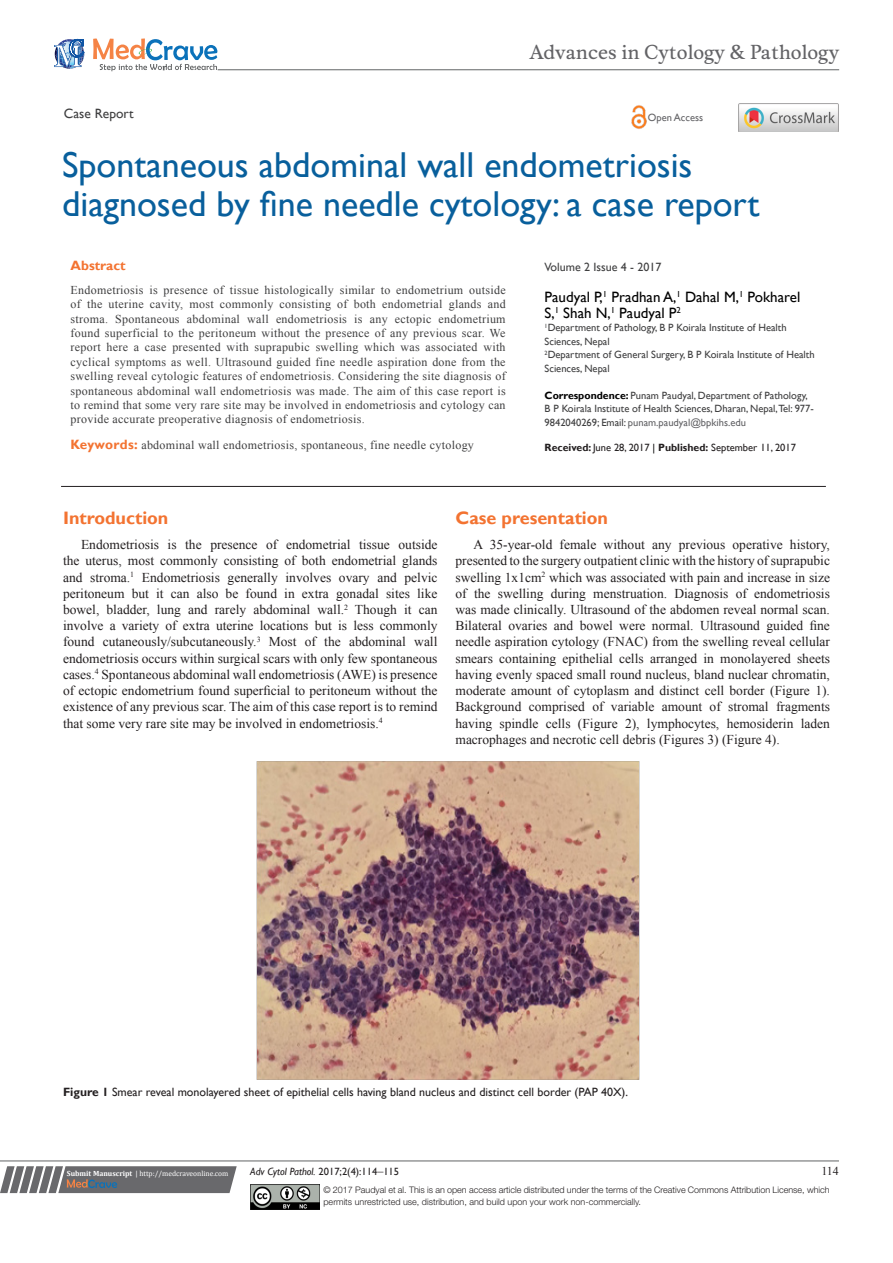
<style>
.page{position:relative;width:893px;height:1263px;background:#fff}
.page>*{position:absolute;margin:0;border:0;box-sizing:border-box;transform-origin:0 0}
.t1{font:36px/39px "Gill Sans";color:#085f9c}
.t2{font:18.6px "Musee";color:#636366}
.List_Paragraph{font:700 18px "Gill Sans";color:#f37331}
.t3{font:15px/16.2px "Gill Sans";color:#000}
.t4{font:13.5px/16.2px "Times New Roman";color:#231f20;text-align:justify}
.t5{font:13.5px "Gill Sans";color:#3e3e3f}
.t6{font:700 13.5px "Gill Sans";color:#f37331}
.t7{font:12px/14.4px "Times New Roman";letter-spacing:.025em;color:#3e3e3f;text-align:justify}
.t8{font:12px "Gill Sans";color:#231f20}
.t9{font:12px "Gill Sans";color:#3e3e3f}
.t10{font:12px "Times New Roman";color:#231f20}
.t11{font:10.5px/13.5px "Gill Sans";color:#3e3e3f}
.t12{font:10.5px "Gill Sans";color:#231f20}
.t13{font:10.5px "Gill Sans";color:#636366}
.t14{font:300 9px/12px "Helvetica Neue LT Std";color:#231f20}
.t15{font:7.5px "Cambria";color:#fff}
.s1{font-weight:700;color:#000}
.s2{color:#636366}
.s3{font-weight:700}
.s4{color:#000}
.s5{font-family:"Gill Sans";font-weight:700;font-size:13.5px;color:#f37331}
.s6{font-style:italic}
.s7{font-family:"Times New Roman";font-size:12px}
</style>
<div class="page">
<svg style="left:0;top:1166px;width:237px;height:27px;background:#78787a"></svg>
<hr style="left:0;top:1161px;width:839px;height:1px;background:#626465">
<hr style="left:61px;top:486px;width:765px;height:1px;background:#231f20">
<img style="left:250px;top:1185px;width:69px;height:24px">
<svg style="left:54px;top:39px;width:30px;height:30px"></svg>
<svg style="left:93px;top:38px;width:124px;height:33px"></svg>
<hr style="left:218px;top:70px;width:621px;height:1px;background:#626465">
<img style="left:631px;top:105px;width:16px;height:24px">
<img style="left:739px;top:104px;width:99px;height:28px">
<img style="left:257px;top:761px;width:382px;height:319px">
<p class="t2" style="left:529px;top:41px;width:311px">Advances in Cytology &amp; Pathology</p>
<p class="t5" style="left:64px;top:105px;width:71px">Case Report</p>
<p class="t13" style="left:648px;top:112px;width:57px">Open Access</p>
<p class="t1" style="left:62px;top:146px;width:699px">Spontaneous abdominal wall endometriosis diagnosed by fine needle cytology: a case report</p>
<p class="t9" style="left:545px;top:260px;width:118px">Volume 2 Issue 4 - 2017</p>
<p class="t3" style="left:545px;top:289px;width:257px">Paudyal P,<sup>1</sup> Pradhan A,<sup>1</sup> Dahal M,<sup>1</sup> Pokharel<br>S,<sup>1</sup> Shah N,<sup>1</sup> Paudyal P<sup>2</sup></p>
<p class="t11" style="left:545px;top:321px;width:244px"><sup>1</sup>Department of Pathology, B P Koirala Institute of Health<br>Sciences, Nepal</p>
<p class="t11" style="left:545px;top:348px;width:272px"><sup>2</sup>Department of General Surgery, B P Koirala Institute of Health<br>Sciences, Nepal</p>
<p class="t11" style="left:545px;top:389px;width:271px"><span class="s1">Correspondence:</span> Punam Paudyal, Department of Pathology,<br>B P Koirala Institute of Health Sciences, Dharan, Nepal,Tel: 977-<br>9842040269; Email: <span class="s2">punam.paudyal@bpkihs.edu</span></p>
<p class="t12" style="left:545px;top:441px;width:253px"><span class="s3">Received:</span> June 28, 2017 <span class="s4">|</span> <span class="s3">Published:</span> September 11, 2017</p>
<p class="t6" style="left:71px;top:258px;width:57px">Abstract</p>
<p class="t7" style="left:71px;top:282px;width:437px">Endometriosis is presence of tissue histologically similar to endometrium outside of the uterine cavity, most commonly consisting of both endometrial glands and stroma. Spontaneous abdominal wall endometriosis is any ectopic endometrium found superficial to the peritoneum without the presence of any previous scar. We report here a case presented with suprapubic swelling which was associated with cyclical symptoms as well. Ultrasound guided fine needle aspiration done from the swelling reveal cytologic features of endometriosis. Considering the site diagnosis of spontaneous abdominal wall endometriosis was made. The aim of this case report is to remind that some very rare site may be involved in endometriosis and cytology can provide accurate preoperative diagnosis of endometriosis.</p>
<p class="t7" style="left:71px;top:437px;width:405px"><span class="s5">Keywords:</span> abdominal wall endometriosis, spontaneous, fine needle cytology</p>
<p class="List_Paragraph" style="left:63px;top:507px;width:107px">Introduction</p>
<p class="t4" style="left:63px;top:536px;width:376px;text-indent:18px">Endometriosis is the presence of endometrial tissue outside the uterus, most commonly consisting of both endometrial glands and stroma.<sup>1</sup> Endometriosis generally involves ovary and pelvic peritoneum but it can also be found in extra gonadal sites like bowel, bladder, lung and rarely abdominal wall.<sup>2</sup> Though it can involve a variety of extra uterine locations but is less commonly found cutaneously/subcutaneously.<sup>3</sup> Most of the abdominal wall endometriosis occurs within surgical scars with only few spontaneous cases.<sup>4</sup> Spontaneous abdominal wall endometriosis (AWE) is presence of ectopic endometrium found superficial to peritoneum without the existence of any previous scar. The aim of this case report is to remind that some very rare site may be involved in endometriosis.<sup>4</sup></p>
<p class="List_Paragraph" style="left:455px;top:507px;width:154px">Case presentation</p>
<p class="t4" style="left:455px;top:536px;width:376px;text-indent:18px">A 35-year-old female without any previous operative history, presented to the surgery outpatient clinic with the history of suprapubic swelling 1x1cm<sup>2</sup> which was associated with pain and increase in size of the swelling during menstruation. Diagnosis of endometriosis was made clinically. Ultrasound of the abdomen reveal normal scan.<br>Bilateral ovaries and bowel were normal. Ultrasound guided fine needle aspiration cytology (FNAC) from the swelling reveal cellular smears containing epithelial cells arranged in monolayered sheets having evenly spaced small round nucleus, bland nuclear chromatin, moderate amount of cytoplasm and distinct cell border (Figure 1).<br>Background comprised of variable amount of stromal fragments having spindle cells (Figure 2), lymphocytes, hemosiderin laden macrophages and necrotic cell debris (Figures 3) (Figure 4).</p>
<p class="t8" style="left:63px;top:1085px;width:567px"><span class="s3">Figure 1</span> Smear reveal monolayered sheet of epithelial cells having bland nucleus and distinct cell border (PAP 40X).</p>
<p class="t15" style="left:67px;top:1169px;width:163px"><span class="s3">Submit Manuscript</span> | http://medcraveonline.com</p>
<p class="t12" style="left:250px;top:1165px;width:150px"><span class="s6">Adv Cytol Pathol.</span> 2017;2(4):114<span class="s7">‒</span>115</p>
<p class="t10" style="left:821px;top:1163px;width:19px">114</p>
<p class="t14" style="left:323px;top:1183px;width:508px">© 2017 Paudyal et al. This is an open access article distributed under the terms of the Creative Commons Attribution License, which permits unrestricted use, distribution, and build upon your work non-commercially.</p>
</div>
